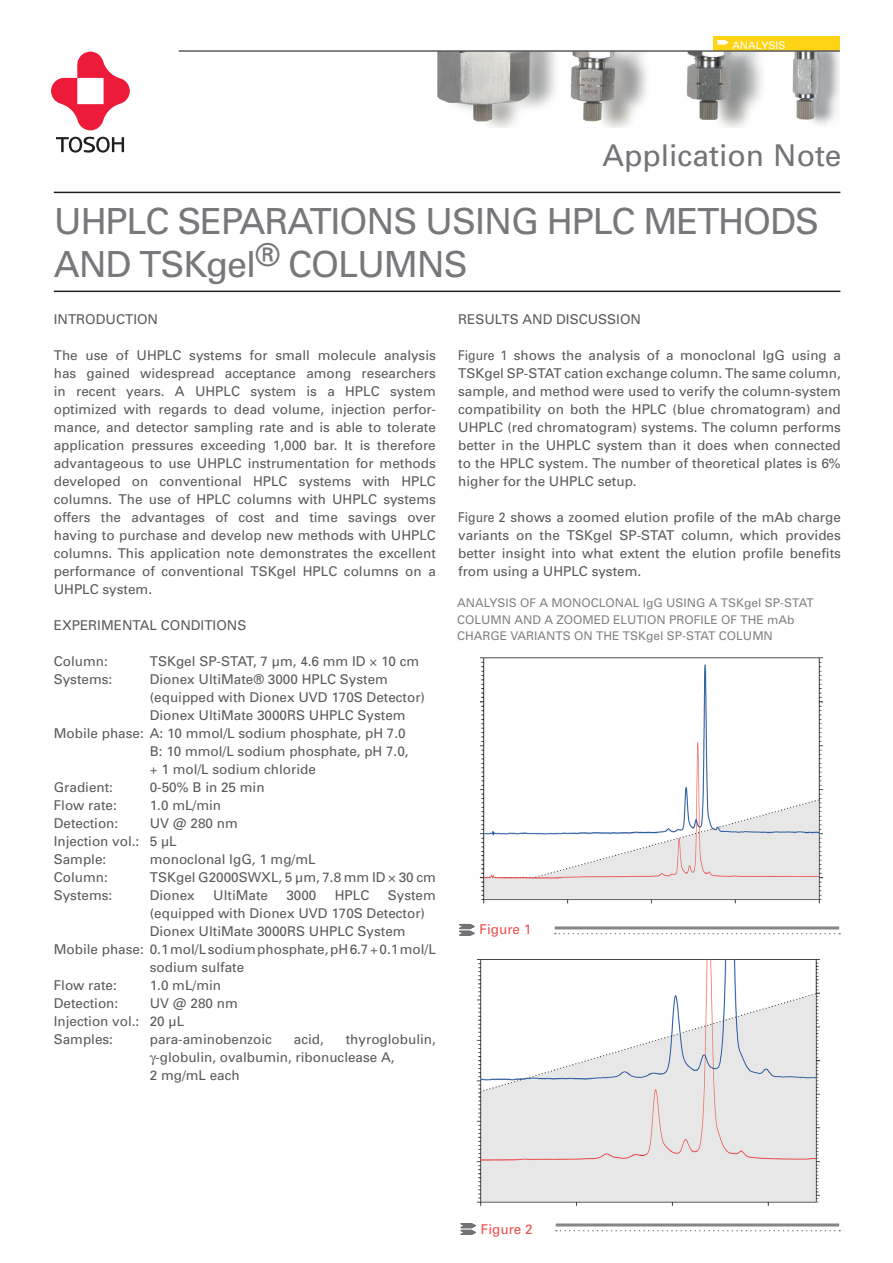
<style>
.page{position:relative;width:893px;height:1263px;background:#fff}
.page>*{position:absolute;margin:0;border:0;box-sizing:border-box;transform-origin:0 0}
.t1{font:36px/43.2px "Univers";letter-spacing:-.03em;color:#76787b}
.t2{font:30px "Univers";color:#727477}
.t3{font:13.5px/18px "Univers";color:#5a5a5d}
.t4{font:13.5px/18px "Univers";color:#5a5a5d;text-align:justify;scale:.9 1}
.t5{font:13.5px "Univers";color:#ef4d4e}
.t6{font:12px/16.5px "Univers";color:#808285}
.t7{font:10.5px "Univers";color:#fff}
</style>
<div class="page">
<img style="left:438px;top:52px;width:402px;height:76px">
<svg style="left:51px;top:52px;width:79px;height:101px"></svg>
<div style="left:714px;top:36px;width:126px;height:15px;background:#fed415"></div>
<svg style="left:717px;top:41px;width:11px;height:3px"></svg>
<hr style="left:179px;top:50px;width:661px;height:2px;background:#5a5a5d">
<hr style="left:54px;top:192px;width:786px;height:1px;background:#231f20">
<hr style="left:54px;top:291px;width:786px;height:1px;background:#231f20">
<img style="left:479px;top:657px;width:345px;height:247px">
<hr style="left:555px;top:926px;width:284px;height:3px;background:#848689">
<svg style="left:555px;top:933px;width:285px;height:1px"></svg>
<svg style="left:459px;top:926px;width:16px;height:10px"></svg>
<svg style="left:459px;top:924px;width:15px;height:11px"></svg>
<img style="left:476px;top:959px;width:344px;height:248px">
<hr style="left:556px;top:1223px;width:283px;height:3px;background:#848689">
<svg style="left:556px;top:1230px;width:284px;height:1px"></svg>
<svg style="left:461px;top:1223px;width:15px;height:12px"></svg>
<p class="t7" style="left:732px;top:39px;width:55px">ANALYSIS</p>
<h2 class="t2" style="left:602px;top:137px;width:241px">Application N ote</h2>
<h1 class="t1" style="left:54px;top:199px;width:761px">U HPLC Separations usi ng HPLC Methods and TSKgel<sup>®</sup> Columns</h1>
<p class="t3" style="left:54px;top:310px;width:106px">Introduction</p>
<p class="t3" style="left:54px;top:346px;width:384px;text-align:justify">The use of U HPLC systems for small molecule analysis has gained widespread acceptance among researchers in recent years. A U HPLC system is a HPLC system optimized with regards to dead volume, injection perfor&shy;mance, and detector sampling rate and is able to tolerate application pressures exceeding 1,000 bar. It is therefore advantageous to use U HPLC instrumentation for methods developed on conventional HPLC systems with HPLC columns. The use of HPLC columns with U HPLC systems offers the advantages of cost and time savings over having to purchase and develop new methods with U HPLC columns. This application note demonstrates the excellent performance of conventional TSKgel HPLC columns on a U HPLC system.</p>
<p class="t3" style="left:54px;top:616px;width:192px">Experi mental Conditions</p>
<p class="t3" style="left:54px;top:652px;width:82px">Column: T</p>
<p class="t3" style="left:158px;top:652px;width:263px">SKgel SP-STAT, 7 μm, 4.6 mm ID × 10 cm</p>
<p class="t3" style="left:54px;top:670px;width:83px">Systems: D</p>
<p class="t3" style="left:160px;top:670px;width:230px">ionex U ltiM ate® 3000 HPLC System</p>
<p class="t3" style="left:150px;top:688px;width:277px">(equipped with Dionex UVD 170S Detector)</p>
<p class="t3" style="left:150px;top:706px;width:257px">Dionex U ltiM ate 3000RS U HPLC System</p>
<p class="t3" style="left:54px;top:724px;width:353px">Mobile phase: A: 10 mmol/L sodium phosphate, pH 7.0</p>
<p class="t3" style="left:150px;top:742px;width:260px">B: 10 mmol/L sodium phosphate, pH 7.0,</p>
<p class="t3" style="left:150px;top:760px;width:168px">+ 1 mol/L sodium chloride</p>
<p class="t3" style="left:54px;top:778px;width:61px">Gradient:</p>
<p class="t3" style="left:150px;top:778px;width:116px">0-50% B in 25 min</p>
<p class="t3" style="left:54px;top:796px;width:65px">Flow rate:</p>
<p class="t3" style="left:150px;top:796px;width:73px">1.0 mL/min</p>
<p class="t3" style="left:54px;top:814px;width:86px">Detection: U</p>
<p class="t3" style="left:54px;top:814px;width:185px;text-indent:107px">V @ 280 nm<br>Injection vol.: 5 μL<br>Sample:</p>
<p class="t3" style="left:150px;top:850px;width:167px">monoclonal lgG, 1 mg/mL</p>
<p class="t3" style="left:54px;top:868px;width:82px">Column: T</p>
<p class="t3" style="left:158px;top:868px;width:279px">SKgel G2000SWXL, 5 μm, 7.8 mm ID × 30 cm</p>
<p class="t3" style="left:54px;top:886px;width:83px">Systems: D</p>
<p class="t3" style="left:160px;top:886px;width:37px">ionex</p>
<p class="t3" style="left:213px;top:886px;width:56px">U ltiM ate</p>
<p class="t3" style="left:286px;top:886px;width:32px">3000</p>
<p class="t3" style="left:335px;top:886px;width:35px">HPLC</p>
<p class="t3" style="left:388px;top:886px;width:50px">System</p>
<p class="t3" style="left:150px;top:904px;width:277px">(equipped with Dionex UVD 170S Detector)</p>
<p class="t3" style="left:150px;top:922px;width:257px">Dionex U ltiM ate 3000RS U HPLC System</p>
<p class="t3" style="left:54px;top:940px;width:384px">Mobile phase: 0.1 mol/L sodium phosphate, pH 6.7 + 0.1 mol/L</p>
<p class="t3" style="left:150px;top:958px;width:96px">sodium sulfate</p>
<p class="t3" style="left:54px;top:976px;width:65px">Flow rate:</p>
<p class="t3" style="left:150px;top:976px;width:73px">1.0 mL/min</p>
<p class="t3" style="left:54px;top:994px;width:86px">Detection: U</p>
<p class="t3" style="left:54px;top:994px;width:185px;text-indent:107px">V @ 280 nm<br>Injection vol.: 20 μL<br>Samples:</p>
<p class="t3" style="left:150px;top:1030px;width:124px">para-aminobenzoic</p>
<p class="t3" style="left:294px;top:1030px;width:32px">acid,</p>
<p class="t3" style="left:346px;top:1030px;width:92px">thyroglobulin,</p>
<p class="t3" style="left:155px;top:1048px;width:241px">-globulin, ovalbumin, ribonuclease A,</p>
<p class="t3" style="left:150px;top:1066px;width:92px">2 mg/mL each</p>
<p class="t3" style="left:458px;top:310px;width:10px">Res</p>
<p class="t3" style="left:484px;top:310px;width:158px">ults and Discussion</p>
<p class="t4" style="left:458px;top:346px;width:427px">Figure 1 shows the analysis of a monoclonal lgG using a TSKgel SP-STAT cation exchange column. The same column, sample, and method were used to verify the column-system compatibility on both the HPLC (blue chromatogram) and U HPLC (red chromatogram) systems. The column performs better in the U HPLC system than it does when connected to the HPLC system. The number of theoretical plates is 6% higher for the U HPLC setup.</p>
<p class="t4" style="left:458px;top:508px;width:427px">Figure 2 shows a zoomed elution profile of the mAb charge variants on the TSKgel SP-STAT column, which provides better insight into what extent the elution profile benefits from using a U HPLC system.</p>
<p class="t6" style="left:457px;top:595px;width:358px;text-indent:63px">of a Monoclonal lgG usi ng a TSKgel SP-STAT<br>Column and a Zoomed Elution Profile</p>
<p class="t6" style="left:457px;top:595px;width:26px">Analysis</p>
<p class="t6" style="left:721px;top:611px;width:75px">of the mAb</p>
<p class="t6" style="left:457px;top:628px;width:10px">Cha</p>
<p class="t6" style="left:482px;top:628px;width:292px">rge Variants on the TSKgel SP-STAT column</p>
<p class="t5" style="left:480px;top:920px;width:53px">Figure 1</p>
<p class="t5" style="left:481px;top:1220px;width:53px">Figure 2</p>
</div>
